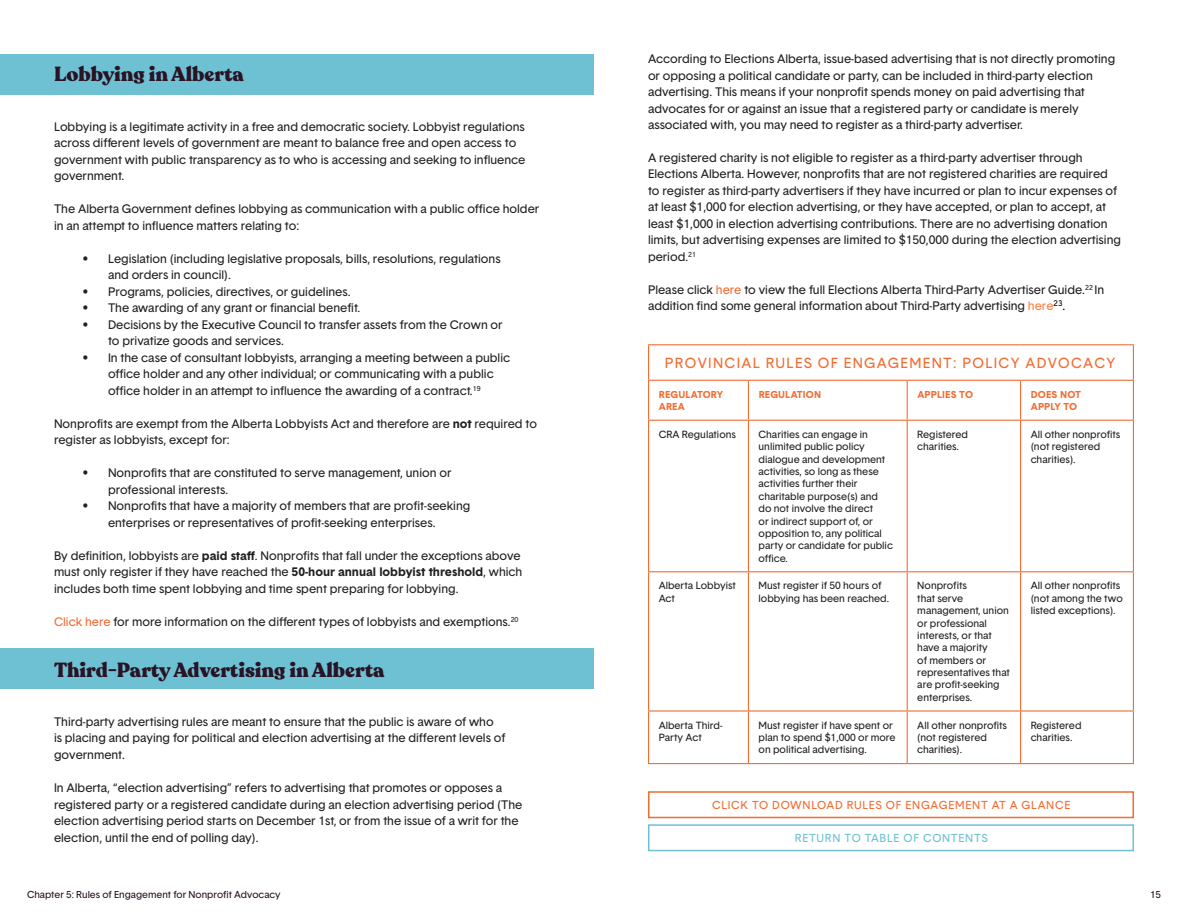
<style>
.page{position:relative;width:1188px;height:918px;background:#fff}
.page>*{position:absolute;margin:0;border:0;box-sizing:border-box;transform-origin:0 0}
.t1{font:900 20.25px "Recoleta";color:#291324}
.t2{font:14.25px "Basetica";letter-spacing:.09em;color:#f26d32}
.t3{font:12px/16.5px "Basetica";color:#231f20}
.t4{font:11.25px "Basetica";letter-spacing:.065em;color:#f26d32}
.t5{font:11.25px "Basetica";letter-spacing:.065em;color:#6ec1d3}
.t6{font:10.2px/12.3px "Basetica";color:#231f20}
.t7{font:9.75px "Basetica";color:#291324}
.t8{font:700 9.75px/12.3px "Basetica";letter-spacing:.015em;color:#f26d32}
.s1{font-weight:700}
.s2{color:#f26d32}
.s3{color:#ff8040}
.s4{color:#000}
</style>
<div class="page">
<div style="left:0;top:649px;width:594px;height:40px;background:#6ec1d3"></div>
<div style="left:0;top:54px;width:594px;height:40px;background:#6ec1d3"></div>
<svg style="left:649px;top:345px;width:484px;height:418px"></svg>
<svg style="left:649px;top:381px;width:484px;height:39px"></svg>
<hr style="left:648px;top:344px;width:100px;height:1px;background:#f26d32">
<hr style="left:648px;top:345px;width:1px;height:35px;background:#f26d32">
<hr style="left:748px;top:344px;width:159px;height:1px;background:#f26d32">
<hr style="left:907px;top:344px;width:114px;height:1px;background:#f26d32">
<hr style="left:1021px;top:344px;width:113px;height:1px;background:#f26d32">
<hr style="left:1133px;top:345px;width:1px;height:35px;background:#f26d32">
<hr style="left:1021px;top:380px;width:113px;height:1px;background:#f26d32">
<hr style="left:1133px;top:381px;width:1px;height:39px;background:#f26d32">
<hr style="left:1021px;top:420px;width:113px;height:1px;background:#f26d32">
<hr style="left:1133px;top:712px;width:1px;height:51px;background:#f26d32">
<hr style="left:1021px;top:763px;width:113px;height:1px;background:#f26d32">
<hr style="left:648px;top:380px;width:100px;height:1px;background:#f26d32">
<hr style="left:648px;top:381px;width:1px;height:39px;background:#f26d32">
<hr style="left:648px;top:420px;width:100px;height:1px;background:#f26d32">
<hr style="left:748px;top:380px;width:159px;height:1px;background:#f26d32">
<hr style="left:748px;top:381px;width:1px;height:39px;background:#f26d32">
<hr style="left:748px;top:420px;width:159px;height:1px;background:#f26d32">
<hr style="left:907px;top:380px;width:114px;height:1px;background:#f26d32">
<hr style="left:907px;top:381px;width:1px;height:39px;background:#f26d32">
<hr style="left:1020px;top:381px;width:1px;height:39px;background:#f26d32">
<hr style="left:907px;top:420px;width:114px;height:1px;background:#f26d32">
<hr style="left:648px;top:712px;width:1px;height:51px;background:#f26d32">
<hr style="left:648px;top:763px;width:100px;height:1px;background:#f26d32">
<hr style="left:748px;top:421px;width:1px;height:150px;background:#f26d32">
<hr style="left:748px;top:572px;width:1px;height:138px;background:#f26d32">
<hr style="left:748px;top:712px;width:1px;height:51px;background:#f26d32">
<hr style="left:748px;top:763px;width:159px;height:1px;background:#f26d32">
<hr style="left:907px;top:421px;width:1px;height:150px;background:#f26d32">
<hr style="left:1020px;top:421px;width:1px;height:150px;background:#f26d32">
<hr style="left:907px;top:572px;width:1px;height:138px;background:#f26d32">
<hr style="left:1020px;top:572px;width:1px;height:138px;background:#f26d32">
<hr style="left:907px;top:712px;width:1px;height:51px;background:#f26d32">
<hr style="left:1020px;top:712px;width:1px;height:51px;background:#f26d32">
<hr style="left:907px;top:763px;width:114px;height:1px;background:#f26d32">
<hr style="left:648px;top:421px;width:1px;height:150px;background:#f26d32">
<hr style="left:1133px;top:421px;width:1px;height:150px;background:#f26d32">
<hr style="left:648px;top:571px;width:100px;height:1px;background:#f26d32">
<hr style="left:648px;top:572px;width:1px;height:138px;background:#f26d32">
<hr style="left:748px;top:571px;width:159px;height:1px;background:#f26d32">
<hr style="left:907px;top:571px;width:114px;height:1px;background:#f26d32">
<hr style="left:1021px;top:571px;width:113px;height:1px;background:#f26d32">
<hr style="left:1133px;top:572px;width:1px;height:138px;background:#f26d32">
<hr style="left:648px;top:710px;width:100px;height:2px;background:#f26d32">
<hr style="left:748px;top:710px;width:159px;height:2px;background:#f26d32">
<hr style="left:907px;top:710px;width:114px;height:2px;background:#f26d32">
<hr style="left:1021px;top:710px;width:113px;height:2px;background:#f26d32">
<div style="left:648px;top:791px;width:486px;height:27px;border:2px solid #f26d32"></div>
<div style="left:648px;top:824px;width:486px;height:27px;background:#fff;border:2px solid #6ec1d3"></div>
<h1 class="t1" style="left:54px;top:61px;width:191px">Lobbying in Alberta</h1>
<p class="t3" style="left:54px;top:118px;width:473px">Lobbying is a legitimate activity in a free and democratic society. Lobbyist regulations across different levels of government are meant to balance free and open access to government with public transparency as to who is accessing and seeking to influence government.</p>
<p class="t3" style="left:54px;top:201px;width:487px">The Alberta Government defines lobbying as communication with a public office holder in an attempt to influence matters relating to:</p>
<p class="t3" style="left:108px;top:250px;width:394px;text-indent:-26px">• Legislation (including legislative proposals, bills, resolutions, regulations and orders in council).</p>
<p class="t3" style="left:82px;top:283px;width:270px">• Programs, policies, directives, or guidelines.</p>
<p class="t3" style="left:82px;top:300px;width:279px">• The awarding of any grant or financial benefit.</p>
<p class="t3" style="left:108px;top:316px;width:396px;text-indent:-26px">• Decisions by the Executive Council to transfer assets from the Crown or to privatize goods and services.</p>
<p class="t3" style="left:108px;top:349px;width:404px;text-indent:-26px">• In the case of consultant lobbyists, arranging a meeting between a public office holder and any other individual; or communicating with a public office holder in an attempt to influence the awarding of a contract.<sup>19</sup></p>
<p class="t3" style="left:54px;top:415px;width:485px">Nonprofits are exempt from the Alberta Lobbyists Act and therefore are <span class="s1">not</span> required to register as lobbyists, except for:</p>
<p class="t3" style="left:108px;top:465px;width:345px;text-indent:-26px">• Nonprofits that are constituted to serve management, union or professional interests.</p>
<p class="t3" style="left:108px;top:498px;width:364px;text-indent:-26px">• Nonprofits that have a majority of members that are profit-seeking enterprises or representatives of profit-seeking enterprises.</p>
<p class="t3" style="left:54px;top:547px;width:470px">By definition, lobbyists are <span class="s1">paid staff</span>. Nonprofits that fall under the exceptions above must only register if they have reached the <span class="s1">50-hour annual lobbyist threshold</span>, which includes both time spent lobbying and time spent preparing for lobbying.</p>
<p class="t3" style="left:54px;top:613px;width:466px"><span class="s2">Click here</span> for more information on the different types of lobbyists and exemptions.<sup>20</sup></p>
<h1 class="t1" style="left:54px;top:656px;width:332px">Third-Party Advertising in Alberta</h1>
<p class="t3" style="left:54px;top:714px;width:453px">Third-party advertising rules are meant to ensure that the public is aware of who<br>is placing and paying for political and election advertising at the different levels of government.</p>
<p class="t3" style="left:54px;top:779px;width:470px">In Alberta, “election advertising” refers to advertising that promotes or opposes a registered party or a registered candidate during an election advertising period (The election advertising period starts on December 1st, or from the issue of a writ for the election, until the end of polling day).</p>
<p class="t3" style="left:648px;top:51px;width:469px">According to Elections Alberta, issue-based advertising that is not directly promoting or opposing a political candidate or party, can be included in third-party election advertising. This means if your nonprofit spends money on paid advertising that advocates for or against an issue that a registered party or candidate is merely associated with, you may need to register as a third-party advertiser.</p>
<p class="t3" style="left:648px;top:150px;width:475px">A registered charity is not eligible to register as a third-party advertiser through Elections Alberta. However, nonprofits that are not registered charities are required to register as third-party advertisers if they have incurred or plan to incur expenses of at least $1,000 for election advertising, or they have accepted, or plan to accept, at least $1,000 in election advertising contributions. There are no advertising donation limits, but advertising expenses are limited to $150,000 during the election advertising period.<sup>21</sup></p>
<p class="t3" style="left:648px;top:281px;width:458px">Please click <span class="s2">here</span> to view the full Elections Alberta Third-Party Advertiser Guide.<sup>22</sup> In addition find some general information about Third-Party advertising <span class="s3">here</span><sup>23</sup><span class="s4">.</span></p>
<p class="t2" style="left:665px;top:355px;width:452px">PROVINCIAL RULES OF ENGAGEMENT: POLICY ADVOCACY</p>
<p class="t8" style="left:659px;top:388px;width:66px">REGULATORY<br>AREA</p>
<p class="t8" style="left:759px;top:388px;width:64px">REGULATION</p>
<p class="t8" style="left:917px;top:388px;width:57px">APPLIES TO</p>
<p class="t8" style="left:1031px;top:388px;width:52px">DOES NOT<br>APPLY TO</p>
<p class="t6" style="left:659px;top:428px;width:79px">CRA Regulations</p>
<p class="t6" style="left:759px;top:428px;width:136px">Charities can engage in unlimited public policy dialogue and development activities, so long as these activities further their charitable purpose(s) and do not involve the direct<br>or indirect support of, or opposition to, any political party or candidate for public office.</p>
<p class="t6" style="left:917px;top:428px;width:52px">Registered charities.</p>
<p class="t6" style="left:1031px;top:428px;width:91px">All other nonprofits (not registered charities).</p>
<p class="t6" style="left:659px;top:580px;width:79px">Alberta Lobbyist<br>Act</p>
<p class="t6" style="left:759px;top:580px;width:132px">Must register if 50 hours of lobbying has been reached.</p>
<p class="t6" style="left:917px;top:580px;width:94px">Nonprofits<br>that serve management, union or professional interests, or that have a majority<br>of members or representatives that are profit-seeking enterprises.</p>
<p class="t6" style="left:1031px;top:580px;width:94px">All other nonprofits (not among the two listed exceptions).</p>
<p class="t6" style="left:659px;top:719px;width:65px">Alberta Third-<br>Party Act</p>
<p class="t6" style="left:759px;top:719px;width:139px">Must register if have spent or plan to spend $1,000 or more on political advertising.</p>
<p class="t6" style="left:917px;top:719px;width:91px">All other nonprofits (not registered charities).</p>
<p class="t6" style="left:1031px;top:719px;width:52px">Registered charities.</p>
<p class="t4" style="left:712px;top:798px;width:360px">CLICK TO DOWNLOAD RULES OF ENGAGEMENT AT A GLANCE</p>
<p class="t5" style="left:795px;top:831px;width:195px">RETURN TO TABLE OF CONTENTS</p>
<p class="t7" style="left:27px;top:889px;width:255px">Chapter 5: Rules of Engagement for Nonprofit Advocacy</p>
<p class="t7" style="left:1150px;top:889px;width:12px">15</p>
</div>
